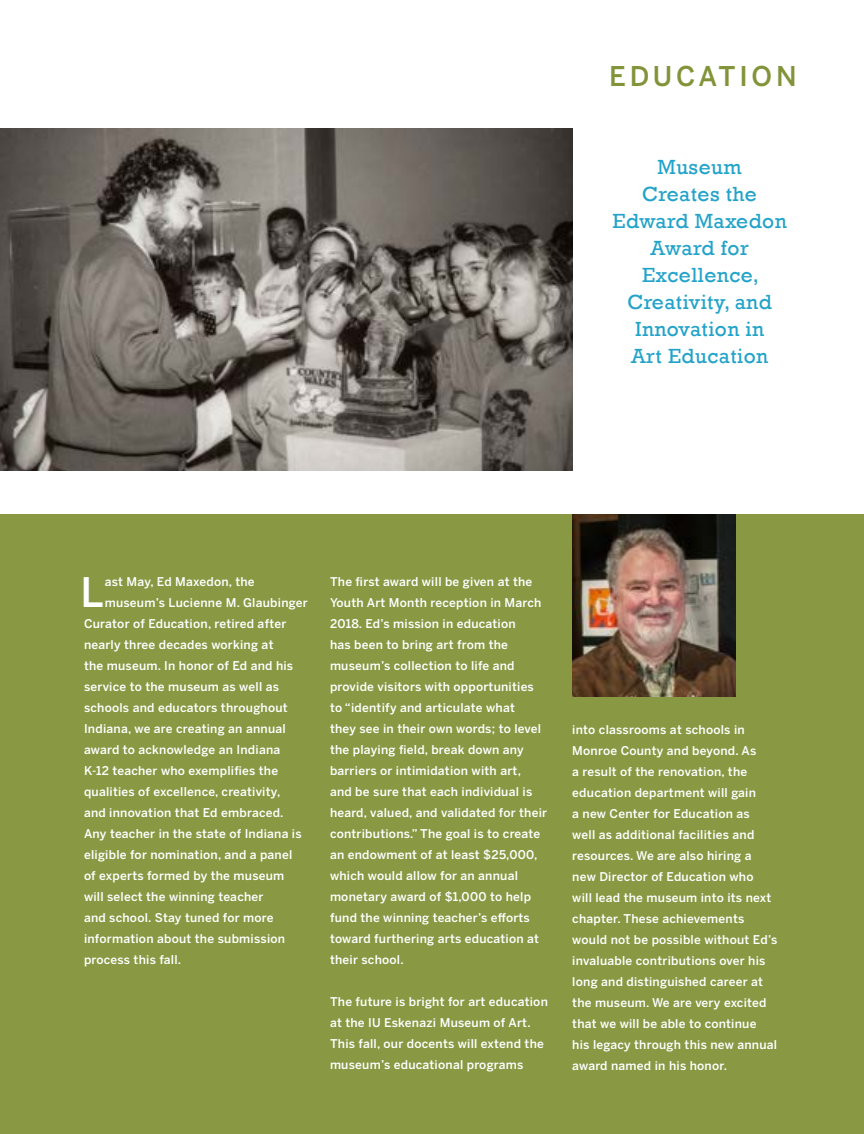
<style>
.page{position:relative;width:864px;height:1134px;background:#fff}
.page>*{position:absolute;margin:0;border:0;box-sizing:border-box;transform-origin:0 0}
.t1{font:500 40.35px "Benton Sans";color:#fff}
.t2{font:500 27px "Benton Sans";letter-spacing:.135em;color:#829339}
.t3{font:21px/27px "Rockwell";letter-spacing:.02em;color:#23a3c9;text-align:center}
.t4{font:500 12px/21px "Benton Sans";letter-spacing:.02em;color:#fff}
</style>
<div class="page">
<div style="left:0;top:514px;width:864px;height:620px;background:#889843"></div>
<img style="left:0;top:129px;width:572px;height:342px">
<img style="left:572px;top:514px;width:164px;height:183px">
<h2 class="t2" style="left:609px;top:60px;width:189px">EDUCATION</h2>
<h3 class="t3" style="left:612px;top:154px;width:176px">Museum<br>Creates the<br>Edward Maxedon<br>Award for<br>Excellence,<br>Creativity, and<br>Innovation in<br>Art Education</h3>
<h1 class="t1" style="left:81px;top:568px;width:25px">L</h1>
<p class="t4" style="left:105px;top:571px;width:151px">ast May, Ed Maxedon, the</p>
<p class="t4" style="left:105px;top:592px;width:205px">museum’s Lucienne M. Glaubinger</p>
<p class="t4" style="left:84px;top:613px;width:204px">Curator of Education, retired after</p>
<p class="t4" style="left:84px;top:634px;width:191px">nearly three decades working at</p>
<p class="t4" style="left:84px;top:655px;width:211px">the museum. In honor of Ed and his</p>
<p class="t4" style="left:84px;top:676px;width:197px">service to the museum as well as</p>
<p class="t4" style="left:84px;top:697px;width:205px">schools and educators throughout</p>
<p class="t4" style="left:84px;top:718px;width:203px">Indiana, we are creating an annual</p>
<p class="t4" style="left:84px;top:739px;width:198px">award to acknowledge an Indiana</p>
<p class="t4" style="left:84px;top:760px;width:196px">K-12 teacher who exemplifies the</p>
<p class="t4" style="left:84px;top:781px;width:198px">qualities of excellence, creativity,</p>
<p class="t4" style="left:84px;top:802px;width:201px">and innovation that Ed embraced.</p>
<p class="t4" style="left:84px;top:823px;width:219px">Any teacher in the state of Indiana is</p>
<p class="t4" style="left:84px;top:844px;width:210px">eligible for nomination, and a panel</p>
<p class="t4" style="left:84px;top:865px;width:202px">of experts formed by the museum</p>
<p class="t4" style="left:84px;top:886px;width:181px">will select the winning teacher</p>
<p class="t4" style="left:84px;top:907px;width:191px">and school. Stay tuned for more</p>
<p class="t4" style="left:84px;top:928px;width:203px">information about the submission</p>
<p class="t4" style="left:84px;top:949px;width:99px">process this fall.</p>
<p class="t4" style="left:330px;top:571px;width:219px">The first award will be given at the Youth Art Month reception in March 2018. Ed’s mission in education<br>has been to bring art from the museum’s collection to life and provide visitors with opportunities to “identify and articulate what<br>they see in their own words; to level the playing field, break down any barriers or intimidation with art,<br>and be sure that each individual is heard, valued, and validated for their contributions.” The goal is to create an endowment of at least $25,000, which would allow for an annual monetary award of $1,000 to help fund the winning teacher’s efforts toward furthering arts education at their school.</p>
<p class="t4" style="left:330px;top:991px;width:219px">The future is bright for art education at the IU Eskenazi Museum of Art.<br>This fall, our docents will extend the museum’s educational programs</p>
<p class="t4" style="left:572px;top:719px;width:206px">into classrooms at schools in<br>Monroe County and beyond. As<br>a result of the renovation, the education department will gain<br>a new Center for Education as<br>well as additional facilities and resources. We are also hiring a new Director of Education who<br>will lead the museum into its next chapter. These achievements would not be possible without Ed’s invaluable contributions over his long and distinguished career at the museum. We are very excited that we will be able to continue<br>his legacy through this new annual award named in his honor.</p>
</div>
